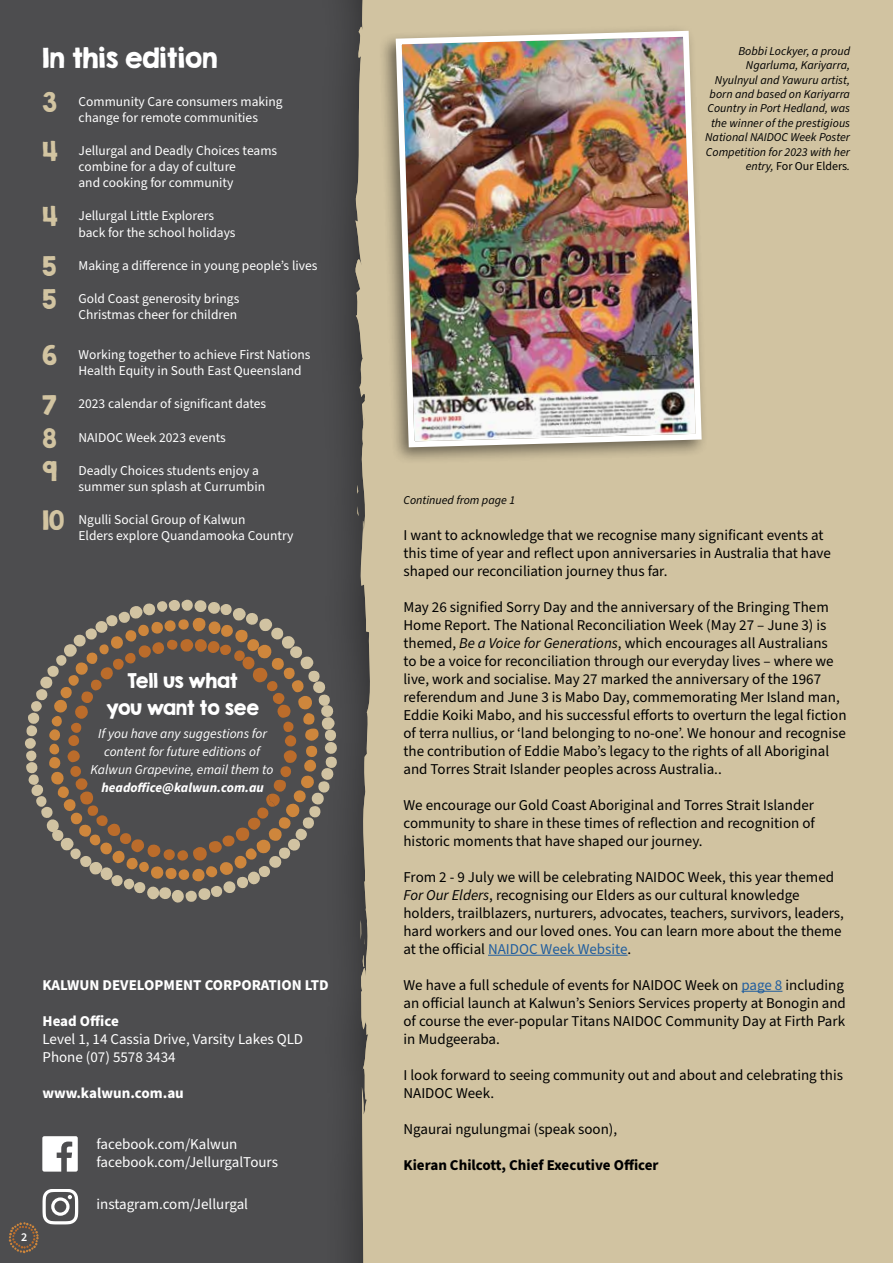
<style>
.page{position:relative;width:893px;height:1263px;background:#fff}
.page>*{position:absolute;margin:0;border:0;box-sizing:border-box;transform-origin:0 0}
.t1{font:24.75px "KG Second Chances Solid";color:#fff}
.t2{font:18px/27px "KG Second Chances Solid";color:#fff;text-align:center}
.t3{font:15px/18px "Source Sans Pro";color:#000}
.t4{font:15px/18px "Source Sans Pro";color:#fff}
.t5{font:700 15px "Source Sans Pro";color:#fff}
.t6{font:700 15px "Source Sans Pro";color:#000}
.t7{font:13.5px/16.2px "Source Sans Pro";color:#fff}
.t8{font:italic 13.5px/18px "Source Sans Pro";color:#fff;text-align:center}
.t9{font:italic 700 13.5px "Source Sans Pro";color:#fff}
.t10{font:italic 12px/14.4px "Source Sans Pro";color:#000;text-align:right}
.t11{font:600 12px "Source Sans Pro";color:#fff}
.s1{font-family:"KG Second Chances Solid";font-size:24px;color:#d2c4a1}
.s2{font-style:normal}
.s3{font-style:italic}
.s4{color:#215e9e}
</style>
<div class="page">
<div style="left:259px;top:0;width:634px;height:1263px;background:#d1c3a1"></div>
<div style="left:0;top:0;width:370px;height:1263px;background:#4d4d4f"></div>
<hr style="left:488px;top:955px;width:140px;height:1px;background:#215e9e">
<hr style="left:741px;top:991px;width:41px;height:1px;background:#215e9e">
<svg style="left:25px;top:599px;width:312px;height:304px"></svg>
<svg style="left:43px;top:1136px;width:35px;height:35px"></svg>
<div style="left:378px;top:24px;width:331px;height:441px;background:#000;opacity:.5"></div>
<img style="left:393px;top:28px;width:312px;height:422px">
<svg style="left:9px;top:1189px;width:69px;height:64px"></svg>
<h1 class="t1" style="left:43px;top:43px;width:177px">In this edition</h1>
<p class="t7" style="left:79px;top:94px;width:206px;text-indent:-36px"><span class="s1">3</span> Community Care consumers making change for remote communities</p>
<p class="t7" style="left:43px;top:143px;width:236px;text-align:center"><span class="s1">4</span> Jellurgal and Deadly Choices teams combine for a day of culture<br>and cooking for community</p>
<p class="t7" style="left:79px;top:208px;width:159px;text-indent:-36px"><span class="s1">4</span> Jellurgal Little Explorers back for the school holidays</p>
<p class="t7" style="left:43px;top:258px;width:276px"><span class="s1">5</span> Making a difference in young people’s lives</p>
<p class="t7" style="left:43px;top:291px;width:198px;text-align:right"><span class="s1">5</span> Gold Coast generosity brings<br>Christmas cheer for children</p>
<p class="t7" style="left:79px;top:347px;width:233px;text-indent:-36px"><span class="s1">6</span> Working together to achieve First Nations<br>Health Equity in South East Queensland</p>
<p class="t7" style="left:43px;top:396px;width:225px"><span class="s1">7</span> 2023 calendar of significant dates</p>
<p class="t7" style="left:43px;top:429px;width:185px"><span class="s1">8</span> NAIDOC Week 2023 events</p>
<p class="t7" style="left:79px;top:462px;width:188px;text-indent:-36px"><span class="s1">9</span> Deadly Choices students enjoy a summer sun splash at Currumbin</p>
<p class="t7" style="left:79px;top:512px;width:216px;text-indent:-36px"><span class="s1">10</span> Ngulli Social Group of Kalwun<br>Elders explore Quandamooka Country</p>
<p class="t2" style="left:106px;top:667px;width:154px">Tell us what<br>you want to see</p>
<p class="t8" style="left:91px;top:725px;width:184px">If you have any suggestions for content for future editions of<br>Kalwun Grapevine, email them to</p>
<p class="t9" style="left:101px;top:778px;width:164px">headoffice@kalwun.com.au</p>
<p class="t11" style="left:21px;top:1229px;width:8px">2</p>
<p class="t5" style="left:43px;top:975px;width:288px">KALWUN DEVELOPMENT CORPORATION LTD</p>
<p class="t5" style="left:43px;top:1011px;width:78px">Head Office</p>
<p class="t4" style="left:43px;top:1031px;width:262px">Level 1, 14 Cassia Drive, Varsity Lakes QLD<br>Phone (07) 5578 3434</p>
<p class="t5" style="left:43px;top:1083px;width:143px">www.kalwun.com.au</p>
<p class="t4" style="left:97px;top:1135px;width:183px">facebook.com/Kalwun facebook.com/JellurgalTours</p>
<p class="t4" style="left:97px;top:1195px;width:153px">instagram.com/Jellurgal</p>
<p class="t10" style="left:705px;top:44px;width:146px">Bobbi Lockyer, a proud<br>Ngarluma, Kariyarra,<br>Nyulnyul and Yawuru artist, born and based on Kariyarra<br>Country in Port Hedland, was the winner of the prestigious<br>National NAIDOC Week Poster<br>Competition for 2023 with her entry, <span class="s2">For Our Elders</span>.</p>
<p class="t10" style="left:403px;top:493px;width:113px">Continued from page 1</p>
<p class="t3" style="left:403px;top:527px;width:429px">I want to acknowledge that we recognise many significant events at this time of year and reflect upon anniversaries in Australia that have shaped our reconciliation journey thus far.</p>
<p class="t3" style="left:403px;top:599px;width:445px">May 26 signified Sorry Day and the anniversary of the Bringing Them Home Report. The National Reconciliation Week (May 27 – June 3) is themed, <span class="s3">Be a Voice for Generations</span>, which encourages all Australians<br>to be a voice for reconciliation through our everyday lives – where we live, work and socialise. May 27 marked the anniversary of the 1967 referendum and June 3 is Mabo Day, commemorating Mer Island man, Eddie Koiki Mabo, and his successful efforts to overturn the legal fiction of terra nullius, or ‘land belonging to no-one’. We honour and recognise the contribution of Eddie Mabo’s legacy to the rights of all Aboriginal and Torres Strait Islander peoples across Australia..</p>
<p class="t3" style="left:403px;top:797px;width:413px;text-align:justify">We encourage our Gold Coast Aboriginal and Torres Strait Islander community to share in these times of reflection and recognition of historic moments that have shaped our journey.</p>
<p class="t3" style="left:403px;top:869px;width:442px">From 2 - 9 July we will be celebrating NAIDOC Week, this year themed <span class="s3">For Our Elders</span>, recognising our Elders as our cultural knowledge holders, trailblazers, nurturers, advocates, teachers, survivors, leaders, hard workers and our loved ones. You can learn more about the theme at the official <span class="s4">NAIDOC Week Website</span>.</p>
<p class="t3" style="left:403px;top:977px;width:444px">We have a full schedule of events for NAIDOC Week on <span class="s4">page 8</span> including an official launch at Kalwun’s Seniors Services property at Bonogin and of course the ever-popular Titans NAIDOC Community Day at Firth Park in Mudgeeraba.</p>
<p class="t3" style="left:403px;top:1067px;width:441px">I look forward to seeing community out and about and celebrating this<br>NAIDOC Week.</p>
<p class="t3" style="left:403px;top:1121px;width:215px">Ngaurai ngulungmai (speak soon),</p>
<p class="t6" style="left:403px;top:1155px;width:257px">Kieran Chilcott, Chief Executive Officer</p>
</div>
